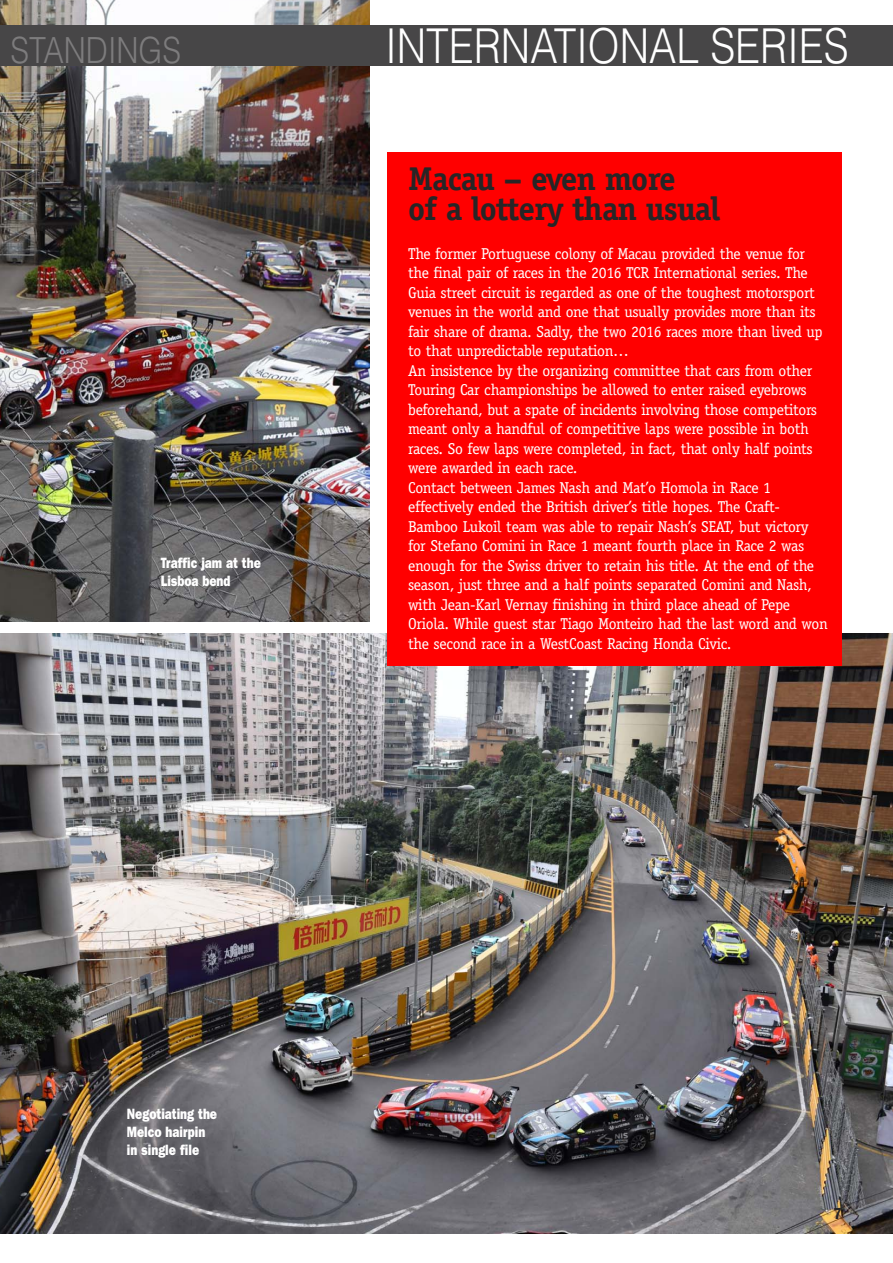
<style>
.page{position:relative;width:893px;height:1263px;background:#fff}
.page>*{position:absolute;margin:0;border:0;box-sizing:border-box;transform-origin:0 0}
.t1{font:300 48px "Helvetica LT Std";color:#fff;scale:.85 1}
.t2{font:300 36px "Helvetica LT Std";color:#7d7c7d;scale:.85 1}
.t3{font:700 33px/30px "Officina Serif Std";letter-spacing:-.03em;color:#272526}
.t4{font:16.5px "ITC Franklin Gothic Std Dm Cd";color:#272526}
.t5{font:15.75px/19.5px "Officina Serif Std";letter-spacing:-.02em;color:#fff}
.t6{font:15px/18px "ITC Franklin Gothic Std Hvy";color:#fff;scale:.8 1}
</style>
<div class="page">
<img style="left:0;top:633px;width:893px;height:600px">
<img style="left:0;top:0;width:370px;height:621px">
<div style="left:0;top:26px;width:893px;height:40px;background:#474647"></div>
<div style="left:388px;top:153px;width:454px;height:513px;background:#f00"></div>
<h2 class="t2" style="left:11px;top:29px;width:202px">STANDINGS</h2>
<h1 class="t1" style="left:385px;top:18px;width:547px">INTERNATIONAL SERIES</h1>
<p class="t6" style="left:161px;top:555px;width:127px">Traffic jam at the<br>Lisboa bend</p>
<h3 class="t3" style="left:408px;top:166px;width:314px">Macau – even more<br>of a lottery than usual</h3>
<p class="t5" style="left:408px;top:245px;width:421px">The former Portuguese colony of Macau provided the venue for the final pair of races in the 2016 TCR International series. The Guia street circuit is regarded as one of the toughest motorsport venues in the world and one that usually provides more than its fair share of drama. Sadly, the two 2016 races more than lived up to that unpredictable reputation…<br>An insistence by the organizing committee that cars from other Touring Car championships be allowed to enter raised eyebrows beforehand, but a spate of incidents involving those competitors meant only a handful of competitive laps were possible in both races. So few laps were completed, in fact, that only half points were awarded in each race.<br>Contact between James Nash and Mat’o Homola in Race 1 effectively ended the British driver’s title hopes. The Craft-Bamboo Lukoil team was able to repair Nash’s SEAT, but victory for Stefano Comini in Race 1 meant fourth place in Race 2 was enough for the Swiss driver to retain his title. At the end of the season, just three and a half points separated Comini and Nash, with Jean-Karl Vernay finishing in third place ahead of Pepe Oriola. While guest star Tiago Monteiro had the last word and won the second race in a WestCoast Racing Honda Civic.</p>
<p class="t6" style="left:127px;top:1106px;width:114px">Negotiating the<br>Melco hairpin in single file</p>
<p class="t4" style="left:833px;top:1203px;width:10px">7</p>
</div>
